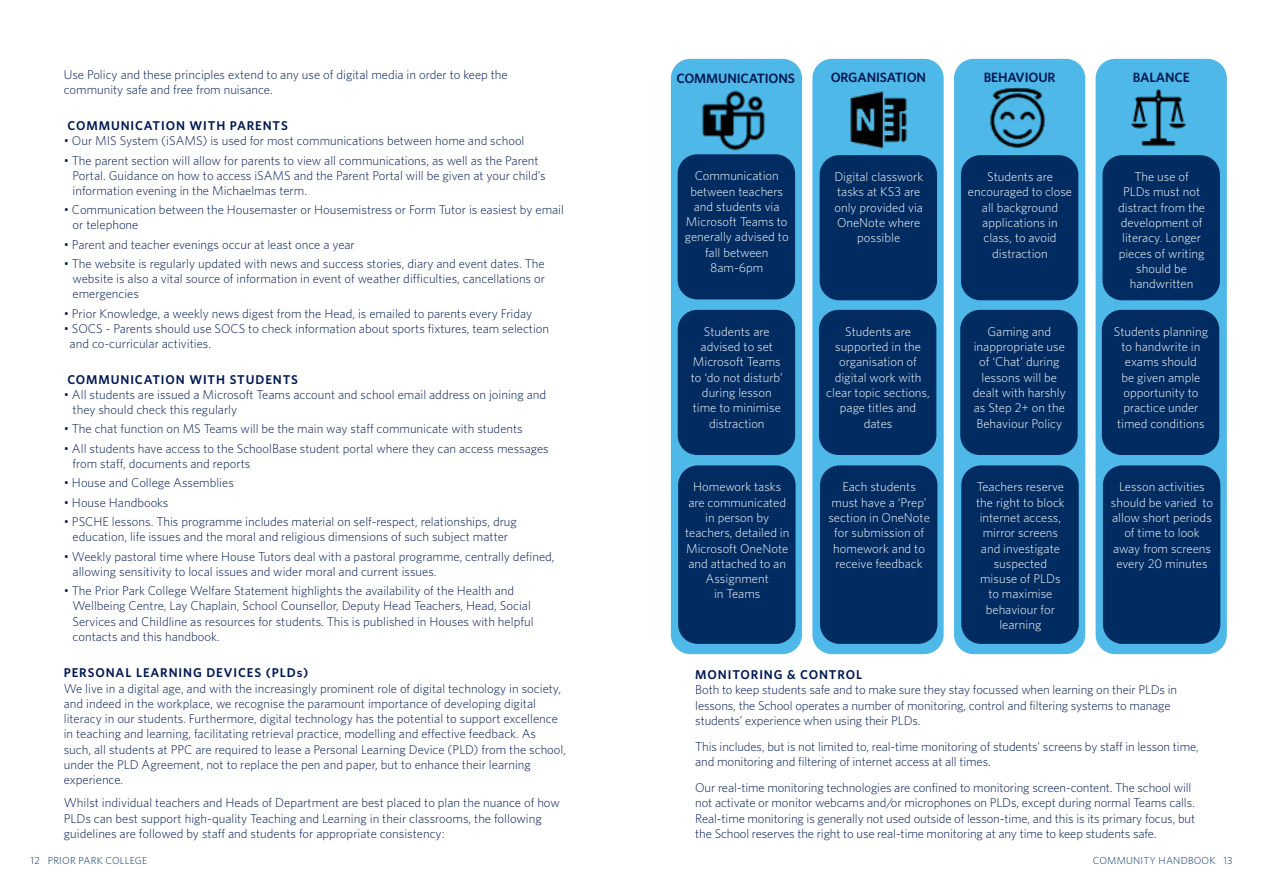
<style>
.page{position:relative;width:1263px;height:893px;background:#fff}
.page>*{position:absolute;margin:0;border:0;box-sizing:border-box;transform-origin:0 0}
.t1{font:600 13.5px "Whitney";letter-spacing:-.01em;color:#001954}
.t2{font:300 12.75px/15.3px "Whitney";color:#001954}
.t3{font:300 12.75px/15.3px "Whitney";color:#fff;text-align:center}
.t4{font:600 12.75px "Whitney";letter-spacing:.07em;color:#001954}
.t5{font:300 10.2px "Whitney";letter-spacing:.02em;color:#002c62}
</style>
<div class="page">
<div style="left:671px;top:59px;width:131px;height:595px;background:#4eb9e9;border-radius:19px"></div>
<div style="left:678px;top:154px;width:117px;height:145px;background:#002c62;border-radius:19px"></div>
<div style="left:812px;top:59px;width:132px;height:595px;background:#4eb9e9;border-radius:19px"></div>
<div style="left:954px;top:59px;width:131px;height:595px;background:#4eb9e9;border-radius:19px"></div>
<img style="left:850px;top:91px;width:57px;height:58px">
<img style="left:697px;top:90px;width:72px;height:65px">
<div style="left:678px;top:310px;width:117px;height:145px;background:#002c62;border-radius:19px"></div>
<div style="left:678px;top:465px;width:117px;height:179px;background:#002c62;border-radius:19px"></div>
<div style="left:820px;top:155px;width:117px;height:145px;background:#002c62;border-radius:19px"></div>
<div style="left:819px;top:310px;width:117px;height:145px;background:#002c62;border-radius:19px"></div>
<div style="left:820px;top:465px;width:117px;height:179px;background:#002c62;border-radius:19px"></div>
<div style="left:961px;top:155px;width:117px;height:145px;background:#002c62;border-radius:19px"></div>
<div style="left:960px;top:310px;width:118px;height:145px;background:#002c62;border-radius:19px"></div>
<div style="left:961px;top:465px;width:118px;height:179px;background:#002c62;border-radius:19px"></div>
<div style="left:1095px;top:59px;width:132px;height:595px;background:#4eb9e9;border-radius:19px"></div>
<div style="left:1102px;top:155px;width:118px;height:145px;background:#002c62;border-radius:19px"></div>
<div style="left:1102px;top:310px;width:117px;height:145px;background:#002c62;border-radius:19px"></div>
<div style="left:1103px;top:465px;width:117px;height:179px;background:#002c62;border-radius:19px"></div>
<img style="left:990px;top:87px;width:55px;height:61px">
<img style="left:1131px;top:88px;width:55px;height:59px">
<p class="t2" style="left:64px;top:67px;width:445px">Use Policy and these principles extend to any use of digital media in order to keep the community safe and free from nuisance.</p>
<p class="t4" style="left:68px;top:118px;width:222px">COMMUNICATION WITH PARENTS</p>
<p class="t2" style="left:64px;top:133px;width:462px">• Our MIS System (iSAMS) is used for most communications between home and school</p>
<p class="t2" style="left:64px;top:152px;width:476px">• The parent section will allow for parents to view all communications, as well as the Parent</p>
<p class="t2" style="left:73px;top:167px;width:474px">Portal. Guidance on how to access iSAMS and the Parent Portal will be given at your child’s</p>
<p class="t2" style="left:73px;top:182px;width:236px">information evening in the Michaelmas term.</p>
<p class="t2" style="left:64px;top:202px;width:502px">• Communication between the Housemaster or Housemistress or Form Tutor is easiest by email</p>
<p class="t2" style="left:73px;top:217px;width:67px">or telephone</p>
<p class="t2" style="left:64px;top:236px;width:293px">• Parent and teacher evenings occur at least once a year</p>
<p class="t2" style="left:64px;top:256px;width:482px">• The website is regularly updated with news and success stories, diary and event dates. The</p>
<p class="t2" style="left:73px;top:271px;width:474px">website is also a vital source of information in event of weather difficulties, cancellations or</p>
<p class="t2" style="left:73px;top:286px;width:68px">emergencies</p>
<p class="t2" style="left:64px;top:305px;width:470px">• Prior Knowledge, a weekly news digest from the Head, is emailed to parents every Friday</p>
<p class="t2" style="left:64px;top:320px;width:487px">• SOCS - Parents should use SOCS to check information about sports fixtures, team selection</p>
<p class="t2" style="left:70px;top:335px;width:143px">and co-curricular activities.</p>
<p class="t4" style="left:67px;top:372px;width:232px">COMMUNICATION WITH STUDENTS</p>
<p class="t2" style="left:64px;top:386px;width:484px">• All students are issued a Microsoft Teams account and school email address on joining and</p>
<p class="t2" style="left:73px;top:401px;width:166px">they should check this regularly</p>
<p class="t2" style="left:64px;top:421px;width:460px">• The chat function on MS Teams will be the main way staff communicate with students</p>
<p class="t2" style="left:64px;top:440px;width:486px">• All students have access to the SchoolBase student portal where they can access messages</p>
<p class="t2" style="left:73px;top:455px;width:179px">from staff, documents and reports</p>
<p class="t2" style="left:64px;top:475px;width:172px">• House and College Assemblies</p>
<p class="t2" style="left:64px;top:494px;width:106px">• House Handbooks</p>
<p class="t2" style="left:64px;top:514px;width:455px">• PSCHE lessons. This programme includes material on self-respect, relationships, drug</p>
<p class="t2" style="left:73px;top:529px;width:437px">education, life issues and the moral and religious dimensions of such subject matter</p>
<p class="t2" style="left:64px;top:548px;width:492px">• Weekly pastoral time where House Tutors deal with a pastoral programme, centrally defined,</p>
<p class="t2" style="left:73px;top:563px;width:366px">allowing sensitivity to local issues and wider moral and current issues.</p>
<p class="t2" style="left:64px;top:583px;width:452px">• The Prior Park College Welfare Statement highlights the availability of the Health and</p>
<p class="t2" style="left:73px;top:598px;width:460px">Wellbeing Centre, Lay Chaplain, School Counsellor, Deputy Head Teachers, Head, Social</p>
<p class="t2" style="left:73px;top:613px;width:462px">Services and Childline as resources for students. This is published in Houses with helpful</p>
<p class="t2" style="left:73px;top:629px;width:149px">contacts and this handbook.</p>
<p class="t4" style="left:64px;top:665px;width:246px">PERSONAL LEARNING DEVICES (PLDs)</p>
<p class="t2" style="left:64px;top:680px;width:504px">We live in a digital age, and with the increasingly prominent role of digital technology in society, and indeed in the workplace, we recognise the paramount importance of developing digital literacy in our students. Furthermore, digital technology has the potential to support excellence in teaching and learning, facilitating retrieval practice, modelling and effective feedback. As such, all students at PPC are required to lease a Personal Learning Device (PLD) from the school, under the PLD Agreement, not to replace the pen and paper, but to enhance their learning experience.</p>
<p class="t2" style="left:64px;top:795px;width:497px">Whilst individual teachers and Heads of Department are best placed to plan the nuance of how<br>PLDs can best support high-quality Teaching and Learning in their classrooms, the following guidelines are followed by staff and students for appropriate consistency:</p>
<p class="t5" style="left:31px;top:855px;width:118px">12 PRIOR PARK COLLEGE</p>
<p class="t1" style="left:677px;top:71px;width:120px">COMMUNICATIONS</p>
<p class="t1" style="left:831px;top:69px;width:97px">ORGANISATION</p>
<p class="t3" style="left:685px;top:168px;width:105px">Communication between teachers and students via<br>Microsoft Teams to generally advised to fall between</p>
<p class="t3" style="left:710px;top:260px;width:55px">8am-6pm</p>
<p class="t3" style="left:691px;top:323px;width:93px">Students are advised to set<br>Microsoft Teams to ‘do not disturb’ during lesson time to minimise distraction</p>
<p class="t3" style="left:693px;top:479px;width:89px">Homework tasks</p>
<p class="t3" style="left:685px;top:494px;width:106px">are communicated in person by teachers, detailed in<br>Microsoft OneNote and attached to an<br>Assignment</p>
<p class="t3" style="left:714px;top:586px;width:48px">in Teams</p>
<p class="t3" style="left:834px;top:169px;width:90px">Digital classwork</p>
<p class="t3" style="left:834px;top:184px;width:90px">tasks at KS3 are only provided via<br>OneNote where possible</p>
<p class="t3" style="left:826px;top:323px;width:105px">Students are supported in the organisation of digital work with clear topic sections, page titles and dates</p>
<p class="t3" style="left:828px;top:479px;width:103px">Each students must have a ‘Prep’ section in OneNote for submission of homework and to receive feedback</p>
<p class="t1" style="left:984px;top:69px;width:73px">BEHAVIOUR</p>
<p class="t3" style="left:968px;top:169px;width:106px">Students are encouraged to close all background applications in class, to avoid distraction</p>
<p class="t3" style="left:973px;top:323px;width:94px">Gaming and inappropriate use of ‘Chat’ during lessons will be dealt with harshly as Step 2+ on the<br>Behaviour Policy</p>
<p class="t3" style="left:976px;top:479px;width:90px">Teachers reserve the right to block internet access, mirror screens and investigate suspected misuse of PLDs to maximise behaviour for learning</p>
<p class="t1" style="left:1133px;top:69px;width:58px">BALANCE</p>
<p class="t3" style="left:1118px;top:169px;width:88px">The use of<br>PLDs must not distract from the development of literacy. Longer pieces of writing should be handwritten</p>
<p class="t3" style="left:1114px;top:323px;width:96px">Students planning to handwrite in exams should<br>be given ample opportunity to practice under timed conditions</p>
<p class="t3" style="left:1111px;top:479px;width:104px">Lesson activities should be varied to allow short periods of time to look away from screens every 20 minutes</p>
<p class="t4" style="left:695px;top:667px;width:169px">MONITORING &amp; CONTROL</p>
<p class="t2" style="left:695px;top:682px;width:483px">Both to keep students safe and to make sure they stay focussed when learning on their PLDs in lessons, the School operates a number of monitoring, control and filtering systems to manage students’ experience when using their PLDs.</p>
<p class="t2" style="left:695px;top:738px;width:505px">This includes, but is not limited to, real-time monitoring of students’ screens by staff in lesson time, and monitoring and filtering of internet access at all times.</p>
<p class="t2" style="left:695px;top:780px;width:501px">Our real-time monitoring technologies are confined to monitoring screen-content. The school will not activate or monitor webcams and/or microphones on PLDs, except during normal Teams calls.<br>Real-time monitoring is generally not used outside of lesson-time, and this is its primary focus, but the School reserves the right to use real-time monitoring at any time to keep students safe.</p>
<p class="t5" style="left:1093px;top:855px;width:141px">COMMUNITY HANDBOOK 13</p>
</div>
